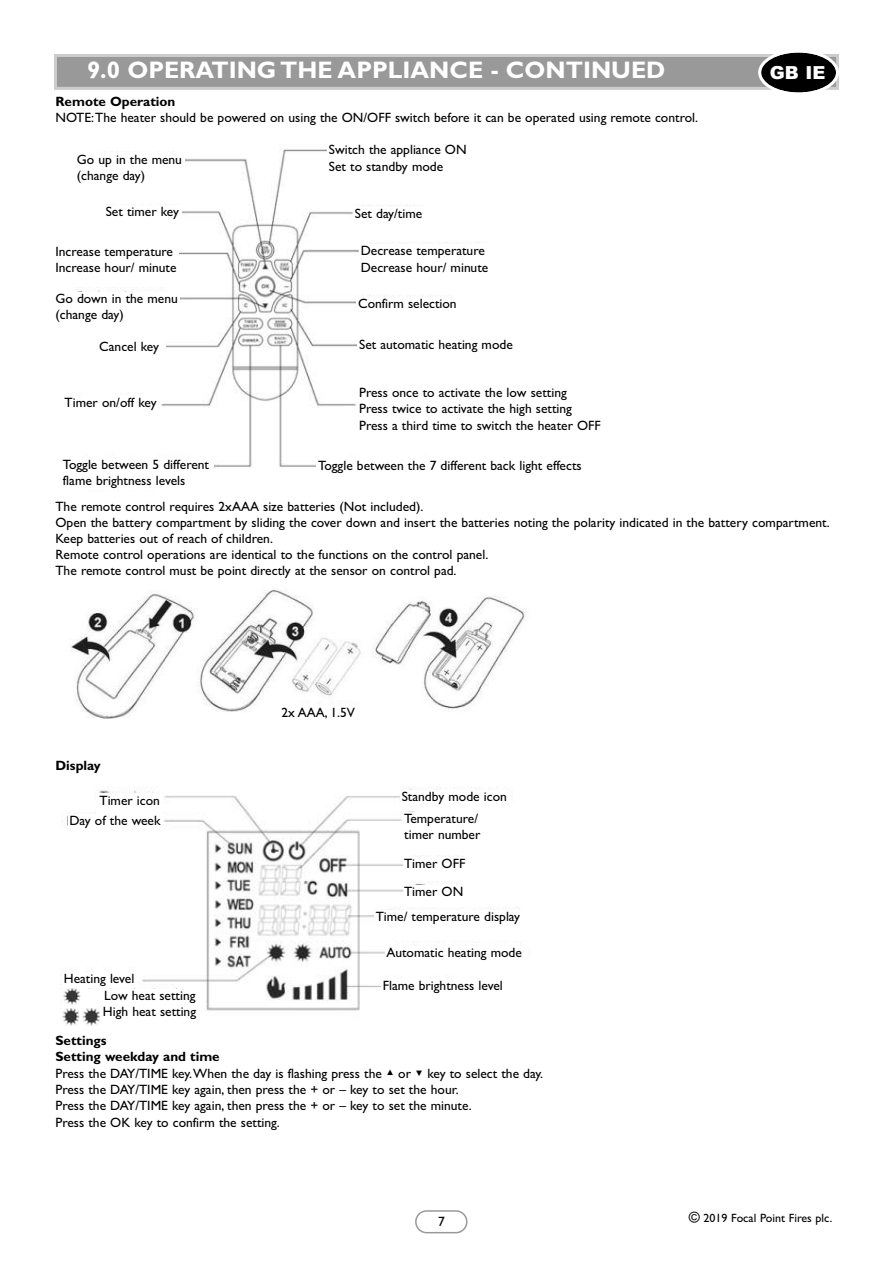
<style>
.page{position:relative;width:893px;height:1263px;background:#fff}
.page>*{position:absolute;margin:0;border:0;box-sizing:border-box;transform-origin:0 0}
.t1{font:700 24px "Gill Sans";color:#fff}
.t2{font:900 18px "Arial";color:#fff}
.t3{font:13.5px/16.2px "Gill Sans";color:#000}
.t4{font:700 13.5px "Gill Sans";color:#000}
.t5{font:12px "Gill Sans";color:#000}
.s1{font-weight:700}
.s2{font-family:"Arial Unicode MS"}
.s3{font-size:15px}
</style>
<div class="page">
<div style="left:57px;top:57px;width:779px;height:30px;background:#999"></div>
<div style="left:54px;top:54px;width:785px;height:36px;border:3px solid #ccc"></div>
<svg style="left:415px;top:1210px;width:52px;height:23px"></svg>
<svg style="left:758px;top:52px;width:81px;height:41px"></svg>
<img style="left:77px;top:149px;width:403px;height:319px">
<div style="left:327px;top:143px;width:185px;height:36px;background:#fff"></div>
<div style="left:75px;top:153px;width:109px;height:37px;background:#fff"></div>
<div style="left:54px;top:245px;width:124px;height:35px;background:#fff"></div>
<div style="left:353px;top:207px;width:185px;height:26px;background:#fff"></div>
<div style="left:104px;top:205px;width:78px;height:19px;background:#fff"></div>
<div style="left:54px;top:292px;width:125px;height:34px;background:#fff"></div>
<div style="left:61px;top:458px;width:153px;height:32px;background:#fff"></div>
<div style="left:357px;top:297px;width:184px;height:19px;background:#fff"></div>
<div style="left:98px;top:340px;width:67px;height:19px;background:#fff"></div>
<div style="left:358px;top:321px;width:245px;height:133px;background:#fff"></div>
<div style="left:317px;top:459px;width:275px;height:38px;background:#fff"></div>
<div style="left:359px;top:244px;width:185px;height:36px;background:#fff"></div>
<div style="left:63px;top:396px;width:97px;height:20px;background:#fff"></div>
<div style="left:344px;top:356px;width:13px;height:46px;background:#fff"></div>
<div style="left:344px;top:407px;width:13px;height:46px;background:#fff"></div>
<img style="left:70px;top:590px;width:456px;height:129px">
<div style="left:280px;top:706px;width:85px;height:22px;background:#fff"></div>
<img style="left:62px;top:787px;width:458px;height:224px">
<div style="left:400px;top:790px;width:111px;height:16px;background:#fff"></div>
<div style="left:385px;top:946px;width:143px;height:21px;background:#fff"></div>
<div style="left:374px;top:910px;width:148px;height:21px;background:#fff"></div>
<div style="left:403px;top:885px;width:85px;height:22px;background:#fff"></div>
<div style="left:403px;top:857px;width:85px;height:21px;background:#fff"></div>
<div style="left:403px;top:812px;width:85px;height:34px;background:#fff"></div>
<div style="left:381px;top:979px;width:139px;height:21px;background:#fff"></div>
<div style="left:98px;top:794px;width:64px;height:21px;background:#fff"></div>
<div style="left:68px;top:814px;width:95px;height:22px;background:#fff"></div>
<div style="left:61px;top:989px;width:143px;height:40px;background:#fff"></div>
<div style="left:62px;top:972px;width:76px;height:16px;background:#fff"></div>
<img style="left:61px;top:1008px;width:21px;height:17px">
<svg style="left:82px;top:1008px;width:19px;height:18px"></svg>
<img style="left:62px;top:988px;width:20px;height:17px">
<h1 class="t1" style="left:87px;top:56px;width:580px">9.0 OPERATING THE APPLIANCE - CONTINUED</h1>
<p class="t4" style="left:56px;top:93px;width:121px">Remote Operation</p>
<p class="t3" style="left:56px;top:109px;width:644px">NOTE:The heater should be powered on using the ON/OFF switch before it can be operated using remote control.</p>
<p class="t3" style="left:77px;top:151px;width:107px">Go up in the menu (change day)</p>
<p class="t3" style="left:329px;top:142px;width:139px">Switch the appliance ON<br>Set to standby mode</p>
<p class="t3" style="left:106px;top:203px;width:75px">Set timer key</p>
<p class="t3" style="left:355px;top:206px;width:69px">Set day/time</p>
<p class="t3" style="left:56px;top:243px;width:123px">Increase temperature<br>Increase hour/ minute</p>
<p class="t3" style="left:55px;top:290px;width:124px">Go down in the menu (change day)</p>
<p class="t3" style="left:361px;top:243px;width:129px">Decrease temperature<br>Decrease hour/ minute</p>
<p class="t3" style="left:358px;top:295px;width:100px">Confirm selection</p>
<p class="t3" style="left:99px;top:338px;width:61px">Cancel key</p>
<p class="t3" style="left:359px;top:336px;width:155px">Set automatic heating mode</p>
<p class="t3" style="left:359px;top:384px;width:243px">Press once to activate the low setting<br>Press twice to activate the high setting<br>Press a third time to switch the heater OFF</p>
<p class="t3" style="left:318px;top:457px;width:265px">Toggle between the 7 different back light effects</p>
<p class="t3" style="left:65px;top:394px;width:94px">Timer on/off key</p>
<p class="t3" style="left:63px;top:456px;width:148px">Toggle between 5 different flame brightness levels</p>
<h2 class="t2" style="left:770px;top:63px;width:57px">GB IE</h2>
<p class="t3" style="left:55px;top:498px;width:776px">The remote control requires 2xAAA size batteries (Not included).<br>Open the battery compartment by sliding the cover down and insert the batteries noting the polarity indicated in the battery compartment.<br>Keep batteries out of reach of children.<br>Remote control operations are identical to the functions on the control panel.<br>The remote control must be point directly at the sensor on control pad.</p>
<p class="t4" style="left:55px;top:757px;width:47px">Display</p>
<p class="t3" style="left:70px;top:789px;width:93px;line-height:20.7px;text-align:right">Timer icon<br>Day of the week</p>
<p class="t3" style="left:64px;top:970px;width:72px">Heating level</p>
<p class="t3" style="left:103px;top:987px;width:95px">Low heat setting<br>High heat setting</p>
<p class="t3" style="left:281px;top:704px;width:75px">2x AAA, 1.5V</p>
<p class="t3" style="left:402px;top:788px;width:107px">Standby mode icon</p>
<p class="t3" style="left:404px;top:810px;width:78px">Temperature/ timer number</p>
<p class="t3" style="left:404px;top:855px;width:63px">Timer OFF</p>
<p class="t3" style="left:404px;top:883px;width:61px">Timer ON</p>
<p class="t3" style="left:376px;top:908px;width:146px">Time/ temperature display</p>
<p class="t3" style="left:386px;top:944px;width:137px">Automatic heating mode</p>
<p class="t3" style="left:383px;top:977px;width:122px">Flame brightness level</p>
<p class="t3" style="left:56px;top:1032px;width:489px"><span class="s1">Settings<br>Setting weekday and time<br></span>Press the DAY/TIME key.When the day is flashing press the <span class="s2">▲</span> or <span class="s2">▼</span> key to select the day.<br>Press the DAY/TIME key again, then press the + or – key to set the hour.<br>Press the DAY/TIME key again, then press the + or – key to set the minute.<br>Press the OK key to confirm the setting.</p>
<p class="t3" style="left:438px;top:1213px;width:8px">7</p>
<p class="t5" style="left:689px;top:1211px;width:145px"><span class="s3">©</span> 2019 Focal Point Fires plc.</p>
</div>
